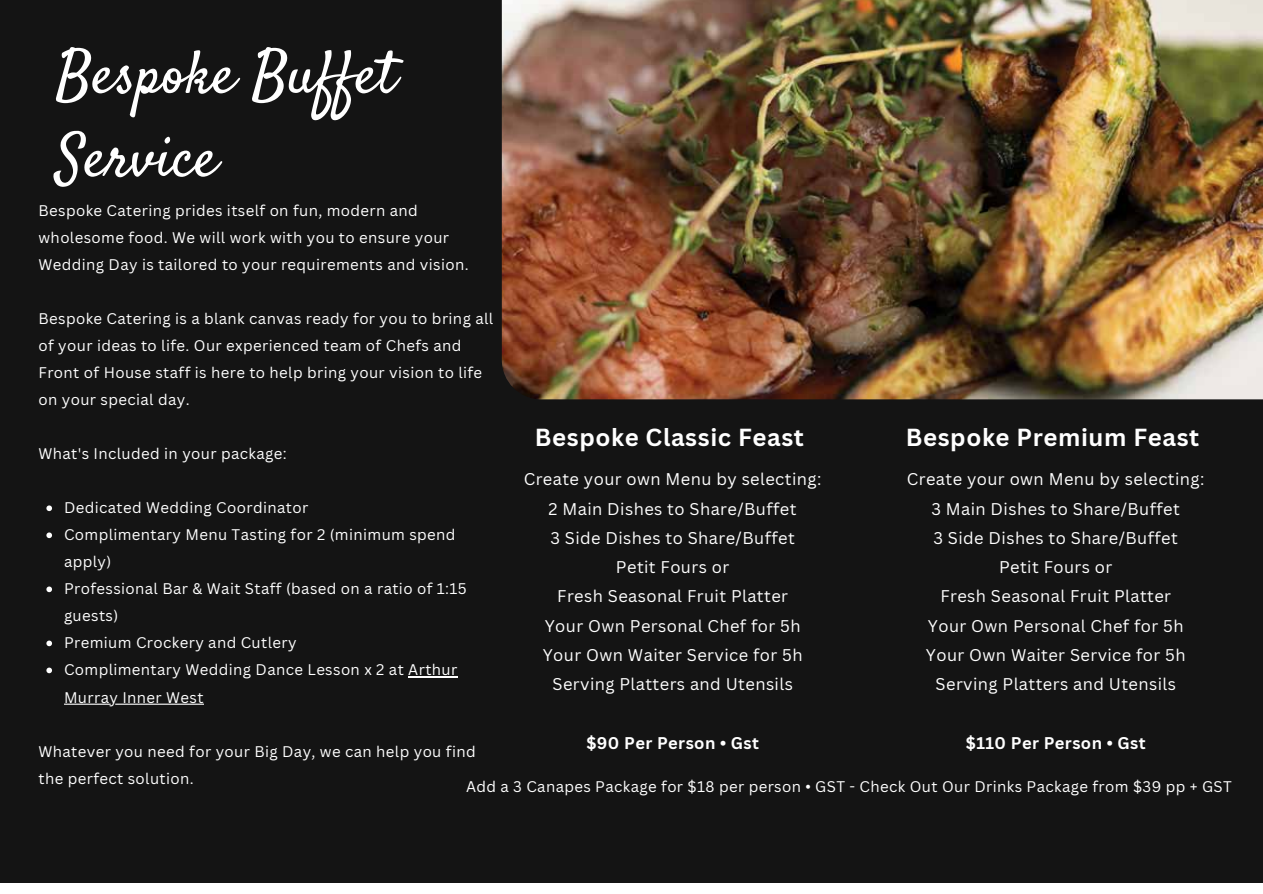
<style>
.page{position:relative;width:1263px;height:894px;background:#fff}
.page>*{position:absolute;margin:0;border:0;box-sizing:border-box;transform-origin:0 0}
.t1{font:60px/83.2px "Satisfy";color:#fff}
.t2{font:700 24px "Canva Sans";letter-spacing:.025em;color:#fff}
.t3{font:16.5px/29.2px "Canva Sans";letter-spacing:.025em;color:#fff;text-align:center}
.t4{font:700 16.5px "Canva Sans";letter-spacing:.025em;color:#fff}
.t5{font:15px/27px "Canva Sans";letter-spacing:.025em;color:#fff}
</style>
<div class="page">
<div style="left:0;top:0;width:1263px;height:882px;background:#141414"></div>
<img style="left:502px;top:0;width:761px;height:399px">
<svg style="left:46px;top:505px;width:6px;height:6px"></svg>
<svg style="left:46px;top:532px;width:6px;height:6px"></svg>
<svg style="left:46px;top:586px;width:6px;height:6px"></svg>
<svg style="left:46px;top:640px;width:6px;height:6px"></svg>
<svg style="left:46px;top:667px;width:6px;height:6px"></svg>
<hr style="left:408px;top:676px;width:50px;height:1px;background:#fff">
<hr style="left:115px;top:703px;width:89px;height:1px;background:#fff">
<hr style="left:64px;top:703px;width:47px;height:1px;background:#fff">
<h1 class="t1" style="left:56px;top:37px;width:342px">Bespoke Buffet<br>Service</h1>
<p class="t5" style="left:38px;top:197px;width:432px">Bespoke Catering prides itself on fun, modern and wholesome food. We will work with you to ensure your<br>Wedding Day is tailored to your requirements and vision.</p>
<p class="t5" style="left:38px;top:305px;width:456px">Bespoke Catering is a blank canvas ready for you to bring all of your ideas to life. Our experienced team of Chefs and Front of House staff is here to help bring your vision to life on your special day.</p>
<p class="t5" style="left:38px;top:440px;width:250px">What's Included in your package:</p>
<p class="t5" style="left:64px;top:494px;width:404px">Dedicated Wedding Coordinator<br>Complimentary Menu Tasting for 2 (minimum spend apply)<br>Professional Bar &amp; Wait Staff (based on a ratio of 1:15 guests)<br>Premium Crockery and Cutlery<br>Complimentary Wedding Dance Lesson x 2 at Arthur<br>Murray Inner West</p>
<p class="t5" style="left:39px;top:737px;width:439px">Whatever you need for your Big Day, we can help you find the perfect solution.</p>
<h2 class="t2" style="left:535px;top:423px;width:270px">Bespoke Classic Feast</h2>
<h2 class="t2" style="left:906px;top:423px;width:295px">Bespoke Premium Feast</h2>
<p class="t3" style="left:907px;top:464px;width:299px">Create your own Menu by selecting:<br>3 Main Dishes to Share/Buffet<br>3 Side Dishes to Share/Buffet<br>Petit Fours or<br>Fresh Seasonal Fruit Platter<br>Your Own Personal Chef for 5h<br>Your Own Waiter Service for 5h<br>Serving Platters and Utensils</p>
<p class="t3" style="left:524px;top:464px;width:299px">Create your own Menu by selecting:<br>2 Main Dishes to Share/Buffet<br>3 Side Dishes to Share/Buffet<br>Petit Fours or<br>Fresh Seasonal Fruit Platter<br>Your Own Personal Chef for 5h<br>Your Own Waiter Service for 5h<br>Serving Platters and Utensils</p>
<p class="t4" style="left:586px;top:732px;width:174px">$90 Per Person • Gst</p>
<p class="t5" style="left:466px;top:773px;width:767px">Add a 3 Canapes Package for $18 per person • GST - Check Out Our Drinks Package from $39 pp + GST</p>
<p class="t4" style="left:966px;top:732px;width:181px">$110 Per Person • Gst</p>
</div>
